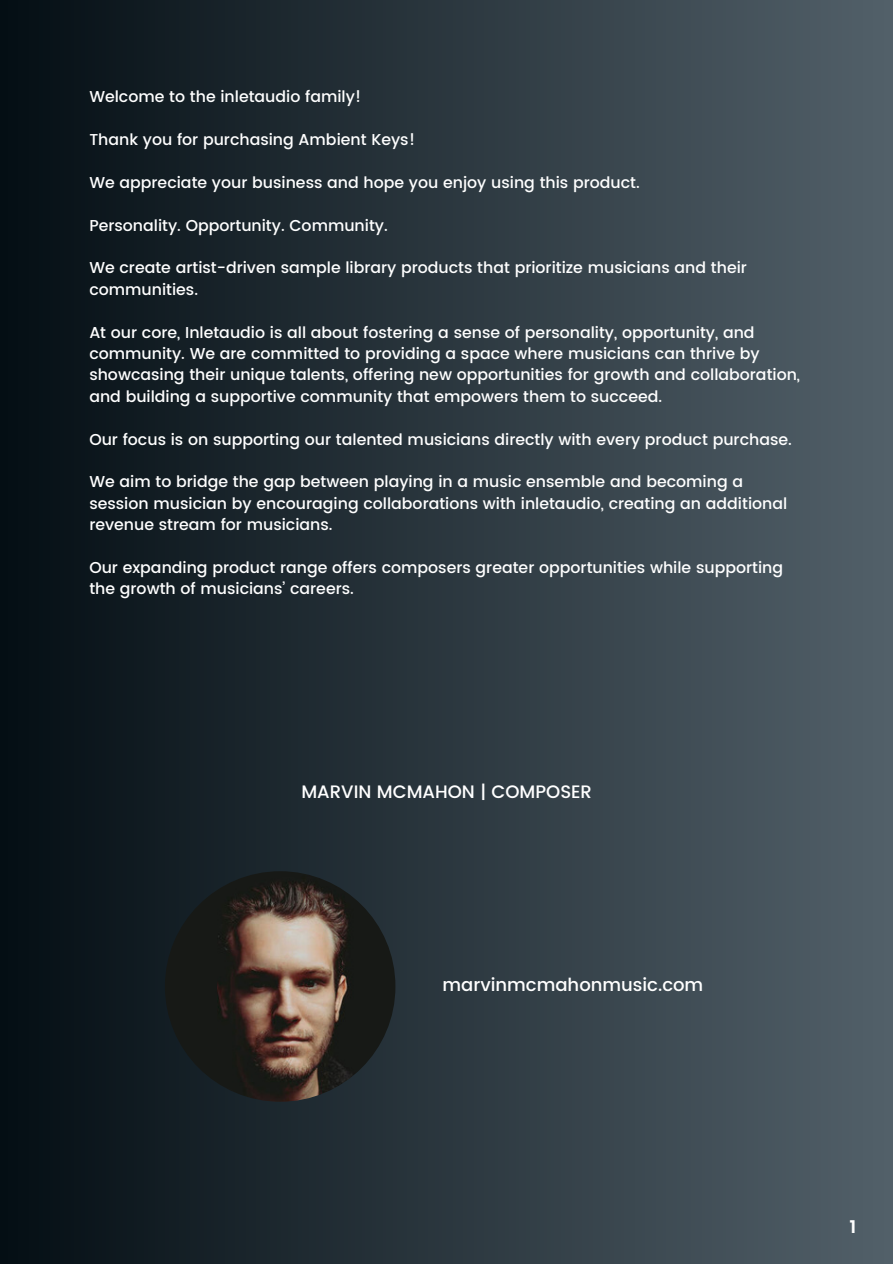
<style>
.page{position:relative;width:893px;height:1264px;background:#fff}
.page>*{position:absolute;margin:0;border:0;box-sizing:border-box;transform-origin:0 0}
.t1{font:500 18px "Poppins";color:#fff}
.t2{font:600 18px "Poppins";color:#fff}
.t3{font:500 15.75px/21.3px "Poppins";color:#fff}
</style>
<div class="page">
<div style="left:0;top:0;width:892px;height:1263px;background:linear-gradient(to right,#040e14,#526069)"></div>
<img style="left:165px;top:871px;width:230px;height:230px;border-radius:50%">
<p class="t3" style="left:89px;top:86px;width:273px">Welcome to the inletaudio family!</p>
<p class="t3" style="left:89px;top:129px;width:327px">Thank you for purchasing Ambient Keys!</p>
<p class="t3" style="left:89px;top:172px;width:552px">We appreciate your business and hope you enjoy using this product.</p>
<p class="t3" style="left:89px;top:215px;width:300px">Personality. Opportunity. Community.</p>
<p class="t3" style="left:89px;top:257px;width:659px">We create artist-driven sample library products that prioritize musicians and their communities.</p>
<p class="t3" style="left:89px;top:321px;width:712px">At our core, Inletaudio is all about fostering a sense of personality, opportunity, and community. We are committed to providing a space where musicians can thrive by showcasing their unique talents, offering new opportunities for growth and collaboration, and building a supportive community that empowers them to succeed.</p>
<p class="t3" style="left:89px;top:428px;width:704px">Our focus is on supporting our talented musicians directly with every product purchase.</p>
<p class="t3" style="left:89px;top:471px;width:699px">We aim to bridge the gap between playing in a music ensemble and becoming a session musician by encouraging collaborations with inletaudio, creating an additional revenue stream for musicians.</p>
<p class="t3" style="left:89px;top:557px;width:695px">Our expanding product range offers composers greater opportunities while supporting the growth of musicians’ careers.</p>
<h1 class="t1" style="left:301px;top:781px;width:292px">MARVIN MCMAHON | COMPOSER</h1>
<h2 class="t1" style="left:442px;top:974px;width:262px">marvinmcmahonmusic.com</h2>
<p class="t2" style="left:849px;top:1216px;width:8px">1</p>
</div>
